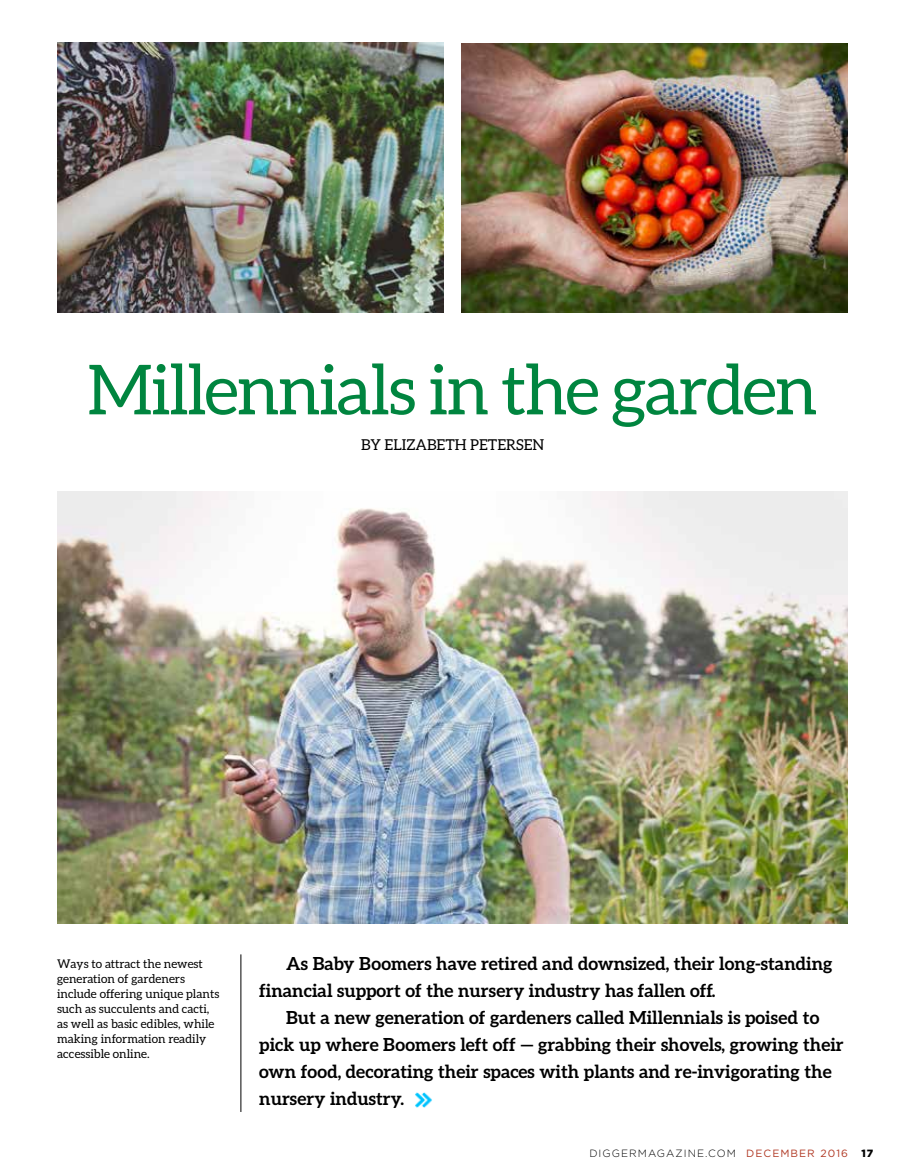
<style>
.page{position:relative;width:905px;height:1175px;background:#fff}
.page>*{position:absolute;margin:0;border:0;box-sizing:border-box;transform-origin:0 0}
.t1{font:69px "Aleo";letter-spacing:-.03em;color:#00853f}
.t2{font:700 18px/27px "Aleo";color:#000}
.t3{font:15px "Aleo";color:#000}
.t4{font:12px/15px "Aleo";color:#000}
.t5{font:300 10.5px "Gotham";letter-spacing:.1em;color:#000}
.t6{font:900 10.5px "Gotham";color:#000}
.s1{font-weight:400;color:#b03823}
</style>
<div class="page">
<img style="left:57px;top:491px;width:790px;height:432px">
<hr style="left:240px;top:954px;width:1px;height:158px;background:#000">
<img style="left:57px;top:43px;width:386px;height:270px">
<img style="left:461px;top:43px;width:386px;height:270px">
<img style="left:415px;top:1092px;width:17px;height:16px">
<h1 class="t1" style="left:87px;top:351px;width:732px">Millennials in the garden</h1>
<p class="t3" style="left:361px;top:436px;width:185px">BY ELIZABETH PETERSEN</p>
<p class="t4" style="left:57px;top:955px;width:164px">Ways to attract the newest generation of gardeners include offering unique plants such as succulents and cacti, as well as basic edibles, while making information readily accessible online.</p>
<p class="t2" style="left:259px;top:949px;width:575px;text-indent:27px">As Baby Boomers have retired and downsized, their long-standing financial support of the nursery industry has fallen off.</p>
<p class="t2" style="left:259px;top:1003px;width:586px;text-indent:27px">But a new generation of gardeners called Millennials is poised to pick up where Boomers left off — grabbing their shovels, growing their own food, decorating their spaces with plants and re-invigorating the nursery industry.</p>
<p class="t5" style="left:589px;top:1146px;width:260px">DIGGERMAGAZINE.COM <span class="s1">DECEMBER 2016</span></p>
<p class="t6" style="left:861px;top:1145px;width:13px">17</p>
</div>
